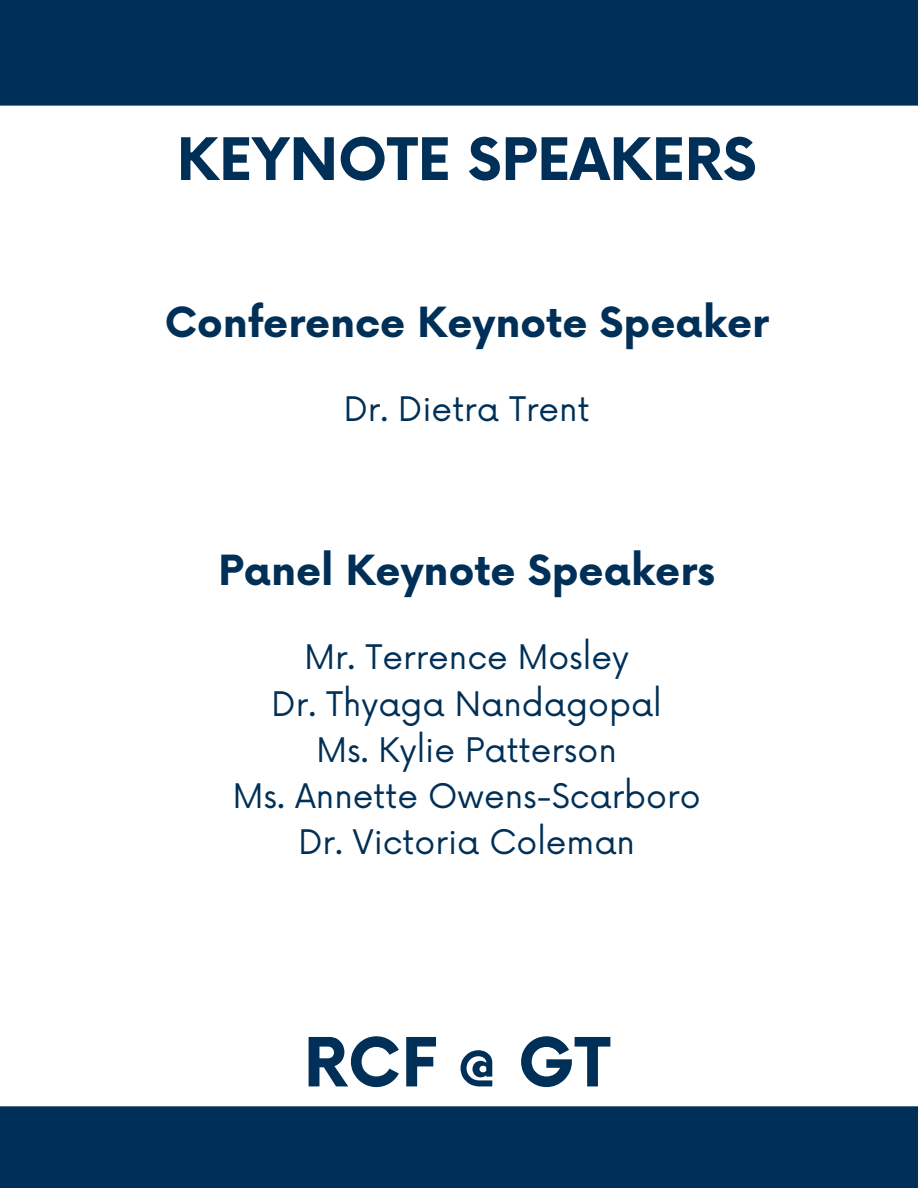
<style>
.page{position:relative;width:918px;height:1188px;background:#fff}
.page>*{position:absolute;margin:0;border:0;box-sizing:border-box;transform-origin:0 0}
.t1{font:700 66px "Now";color:#003057}
.t2{font:700 57px "Now";color:#003057}
.t3{font:700 40.5px "Now";color:#003057}
.t4{font:33px "Now";color:#003057}
</style>
<div class="page">
<div style="left:0;top:1106px;width:918px;height:82px;background:#003057"></div>
<div style="left:0;top:0;width:918px;height:106px;background:#003057"></div>
<p class="t2" style="left:177px;top:129px;width:581px">KEYNOTE SPEAKERS</p>
<p class="t3" style="left:165px;top:300px;width:606px">Conference Keynote Speaker</p>
<p class="t4" style="left:344px;top:391px;width:247px">Dr. Dietra Trent</p>
<p class="t3" style="left:219px;top:549px;width:498px">Panel Keynote Speakers</p>
<p class="t4" style="left:304px;top:639px;width:326px">Mr. Terrence Mosley</p>
<p class="t4" style="left:272px;top:685px;width:392px">Dr. Thyaga Nandagopal</p>
<p class="t4" style="left:317px;top:731px;width:302px">Ms. Kylie Patterson</p>
<p class="t4" style="left:233px;top:777px;width:469px">Ms. Annette Owens-Scarboro</p>
<p class="t4" style="left:298px;top:824px;width:338px">Dr. Victoria Coleman</p>
<p class="t1" style="left:304px;top:1027px;width:308px">RCF @ GT</p>
</div>
